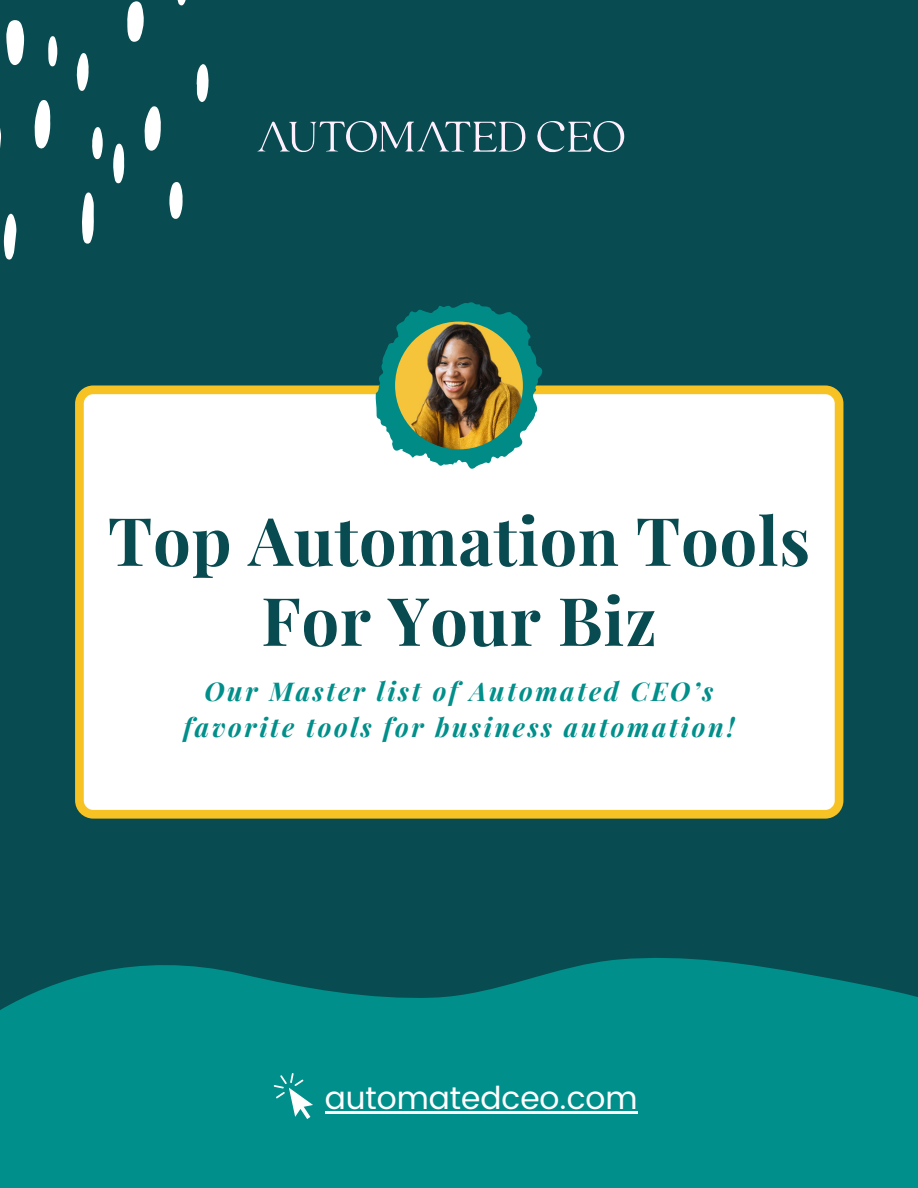
<style>
.page{position:relative;width:918px;height:1188px;background:#084b50}
.page>*{position:absolute;margin:0;border:0;box-sizing:border-box;transform-origin:0 0}
.t1{font:700 66.75px/79.9px "Playfair Display";letter-spacing:.01em;color:#084b50;text-align:center}
.t2{font:31.5px "Poppins";color:#fff}
.t3{font:italic 700 25.95px/36.2px "Playfair Display";letter-spacing:.1em;color:#008f8a;text-align:center}
</style>
<div class="page">
<div style="left:75px;top:385px;width:768px;height:434px;background:#fff"></div>
<svg style="left:376px;top:302px;width:166px;height:167px"></svg>
<svg style="left:0;top:958px;width:918px;height:230px;background:#008984"></svg>
<svg style="left:6px;top:20px;width:18px;height:46px"></svg>
<svg style="left:0;top:128px;width:1px;height:20px"></svg>
<svg style="left:34px;top:100px;width:17px;height:49px"></svg>
<svg style="left:144px;top:106px;width:17px;height:45px"></svg>
<svg style="left:127px;top:1px;width:17px;height:41px"></svg>
<svg style="left:82px;top:192px;width:12px;height:52px"></svg>
<svg style="left:4px;top:213px;width:12px;height:47px"></svg>
<svg style="left:169px;top:182px;width:14px;height:37px"></svg>
<svg style="left:197px;top:64px;width:12px;height:38px"></svg>
<svg style="left:113px;top:144px;width:11px;height:39px"></svg>
<svg style="left:76px;top:53px;width:13px;height:38px"></svg>
<svg style="left:177px;top:0;width:9px;height:6px"></svg>
<svg style="left:92px;top:127px;width:11px;height:32px"></svg>
<svg style="left:48px;top:36px;width:9px;height:31px"></svg>
<img style="left:395px;top:322px;width:128px;height:127px;border-radius:50%">
<hr style="left:325px;top:1111px;width:313px;height:3px;background:#fff">
<svg style="left:274px;top:1073px;width:39px;height:46px;background:#36a7a3"></svg>
<svg style="left:537px;top:121px;width:87px;height:31px"></svg>
<svg style="left:257px;top:121px;width:269px;height:31px"></svg>
<p class="t1" style="left:108px;top:498px;width:704px">Top Automation Tools<br>For Your Biz</p>
<p class="t3" style="left:183px;top:672px;width:553px">Our Master list of Automated CEO’s favorite tools for business automation!</p>
<p class="t2" style="left:325px;top:1080px;width:314px">automatedceo.com</p>
</div>
